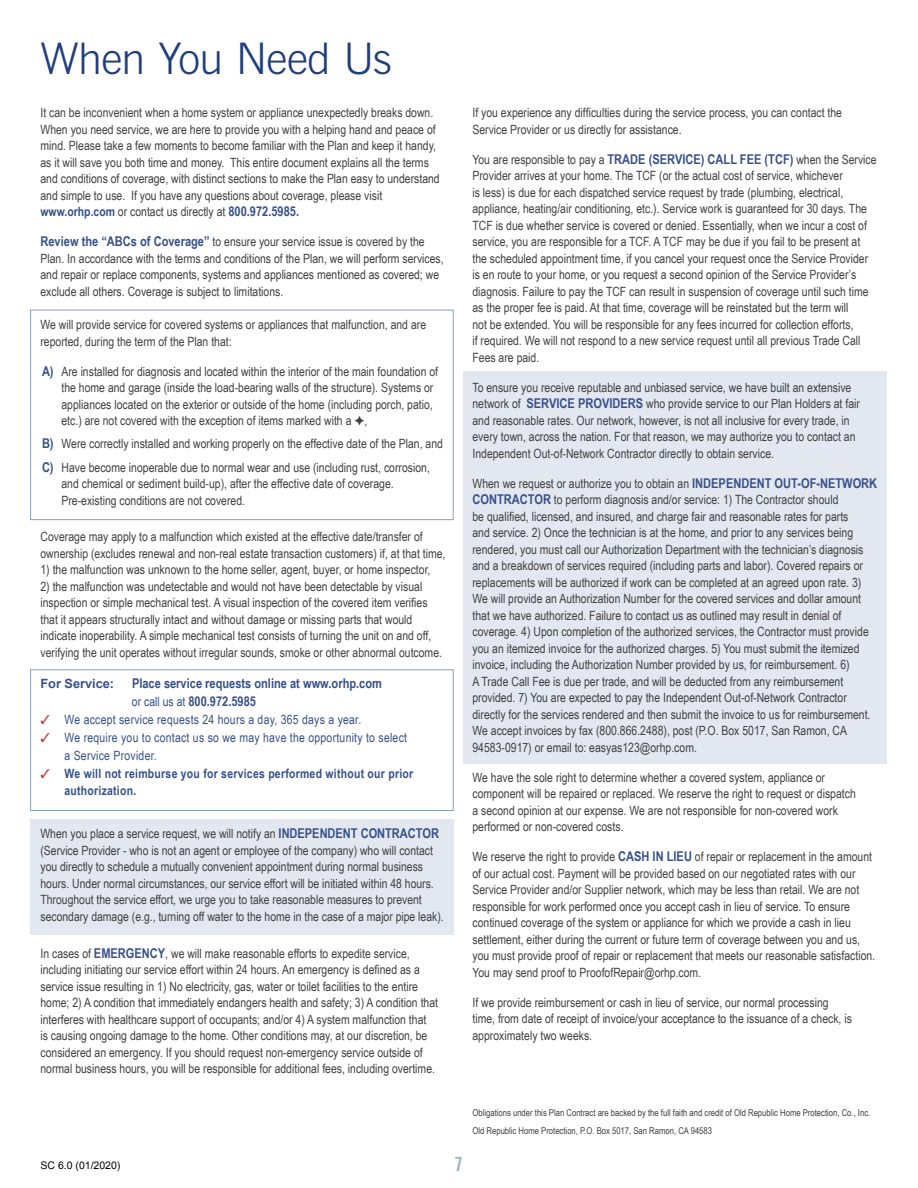
<style>
.page{position:relative;width:918px;height:1188px;background:#fff}
.page>*{position:absolute;margin:0;border:0;box-sizing:border-box;transform-origin:0 0}
.t1{font:300 43.5px "News Gothic BT";letter-spacing:-.015em;color:#1f3e7c}
.t2{font:700 condensed 19.5px "News Gothic BT";color:#a0b3d0}
.t3{font:700 13.5px/18px "Arial Narrow";color:#365189}
.t4{font:12.75px/16.5px "Arial Narrow";color:#414042}
.t5{font:12.75px/18px "Arial Narrow";letter-spacing:.02em;color:#365189}
.t6{font:700 12.75px/16.5px "Arial Narrow";letter-spacing:.02em;color:#365189}
.t7{font:700 12.75px "Arial";color:#365189}
.t8{font:10.5px "Arial";color:#000}
.t9{font:9.3px/17.2px "Arial Narrow";color:#414042}
.s1{font-weight:700;color:#365189}
.s2{font-weight:700;font-size:13.5px;color:#365189}
.s3{font-weight:400;font-size:12.75px}
.s4{color:#be3c3c}
</style>
<div class="page">
<div style="left:30px;top:820px;width:424px;height:115px;background:#e3e8f0"></div>
<div style="left:30px;top:669px;width:424px;height:142px;border:1px solid #87a0c4"></div>
<div style="left:30px;top:310px;width:424px;height:210px;border:1px solid #87a0c4"></div>
<div style="left:463px;top:372px;width:424px;height:392px;background:#e3e8f0"></div>
<h1 class="t1" style="left:40px;top:32px;width:353px">When You Need Us</h1>
<p class="t4" style="left:40px;top:104px;width:401px">It can be inconvenient when a home system or appliance unexpectedly breaks down.<br>When you need service, we are here to provide you with a helping hand and peace of mind. Please take a few moments to become familiar with the Plan and keep it handy, as it will save you both time and money. This entire document explains all the terms and conditions of coverage, with distinct sections to make the Plan easy to understand and simple to use. If you have any questions about coverage, please visit <span class="s1">www.orhp.com</span> or contact us directly at <span class="s2">800.972.5985.</span></p>
<p class="t4" style="left:40px;top:233px;width:405px"><span class="s2">Review the “ABCs of Coverage”</span> to ensure your service issue is covered by the Plan. In accordance with the terms and conditions of the Plan, we will perform services, and repair or replace components, systems and appliances mentioned as covered; we exclude all others. Coverage is subject to limitations.</p>
<p class="t4" style="left:40px;top:316px;width:387px">We will provide service for covered systems or appliances that malfunction, and are reported, during the term of the Plan that:</p>
<p class="t4" style="left:62px;top:362px;width:378px;text-indent:-20px"><span class="s2">A)</span> Are installed for diagnosis and located within the interior of the main foundation of the home and garage (inside the load-bearing walls of the structure). Systems or appliances located on the exterior or outside of the home (including porch, patio, etc.) are not covered with the exception of items marked with a ,</p>
<p class="t4" style="left:42px;top:432px;width:403px;line-height:23.2px"><span class="s2">B)</span> Were correctly installed and working properly on the effective date of the Plan, and<br><span class="s2">C)</span> Have become inoperable due to normal wear and use (including rust, corrosion,</p>
<p class="t4" style="left:62px;top:475px;width:334px">and chemical or sediment build-up), after the effective date of coverage.<br>Pre-existing conditions are not covered.</p>
<p class="t4" style="left:41px;top:528px;width:407px">Coverage may apply to a malfunction which existed at the effective date/transfer of ownership (excludes renewal and non-real estate transaction customers) if, at that time,</p>
<p class="t4" style="left:41px;top:561px;width:392px">1) the malfunction was unknown to the home seller, agent, buyer, or home inspector,</p>
<p class="t4" style="left:41px;top:578px;width:403px">2) the malfunction was undetectable and would not have been detectable by visual inspection or simple mechanical test. A visual inspection of the covered item verifies that it appears structurally intact and without damage or missing parts that would indicate inoperability. A simple mechanical test consists of turning the unit on and off, verifying the unit operates without irregular sounds, smoke or other abnormal outcome.</p>
<p class="t7" style="left:41px;top:675px;width:75px">For Service:</p>
<p class="t3" style="left:132px;top:674px;width:252px">Place service requests online at www.orhp.com <span class="s3">or call us at</span> 800.972.5985</p>
<p class="t5" style="left:40px;top:710px;width:322px"><span class="s4">✓</span> We accept service requests 24 hours a day, 365 days a year.</p>
<p class="t5" style="left:64px;top:728px;width:344px;text-indent:-24px"><span class="s4">✓</span> We require you to contact us so we may have the opportunity to select a Service Provider.</p>
<p class="t6" style="left:64px;top:765px;width:350px;text-indent:-24px"><span class="s4">✓</span> We will not reimburse you for services performed without our prior authorization.</p>
<p class="t4" style="left:40px;top:825px;width:405px">When you place a service request, we will notify an <span class="s2">INDEPENDENT CONTRACTOR </span>(Service Provider - who is not an agent or employee of the company) who will contact you directly to schedule a mutually convenient appointment during normal business hours. Under normal circumstances, our service effort will be initiated within 48 hours.<br>Throughout the service effort, we urge you to take reasonable measures to prevent secondary damage (e.g., turning off water to the home in the case of a major pipe leak).</p>
<p class="t4" style="left:40px;top:944px;width:399px">In cases of <span class="s2">EMERGENCY</span>, we will make reasonable efforts to expedite service, including initiating our service effort within 24 hours. An emergency is defined as a service issue resulting in 1) No electricity, gas, water or toilet facilities to the entire home; 2) A condition that immediately endangers health and safety; 3) A condition that interferes with healthcare support of occupants; and/or 4) A system malfunction that<br>is causing ongoing damage to the home. Other conditions may, at our discretion, be considered an emergency. If you should request non-emergency service outside of normal business hours, you will be responsible for additional fees, including overtime.</p>
<p class="t4" style="left:472px;top:104px;width:371px">If you experience any difficulties during the service process, you can contact the<br>Service Provider or us directly for assistance.</p>
<p class="t4" style="left:472px;top:151px;width:406px">You are responsible to pay a <span class="s2">TRADE (SERVICE) CALL FEE (TCF)</span> when the Service Provider arrives at your home. The TCF (or the actual cost of service, whichever<br>is less) is due for each dispatched service request by trade (plumbing, electrical, appliance, heating/air conditioning, etc.). Service work is guaranteed for 30 days. The TCF is due whether service is covered or denied. Essentially, when we incur a cost of service, you are responsible for a TCF. A TCF may be due if you fail to be present at the scheduled appointment time, if you cancel your request once the Service Provider is en route to your home, or you request a second opinion of the Service Provider’s diagnosis. Failure to pay the TCF can result in suspension of coverage until such time as the proper fee is paid. At that time, coverage will be reinstated but the term will<br>not be extended. You will be responsible for any fees incurred for collection efforts,<br>if required. We will not respond to a new service request until all previous Trade Call Fees are paid.</p>
<p class="t4" style="left:472px;top:379px;width:389px">To ensure you receive reputable and unbiased service, we have built an extensive network of <span class="s2">SERVICE PROVIDERS</span> who provide service to our Plan Holders at fair and reasonable rates. Our network, however, is not all inclusive for every trade, in every town, across the nation. For that reason, we may authorize you to contact an Independent Out-of-Network Contractor directly to obtain service.</p>
<p class="t4" style="left:472px;top:475px;width:406px">When we request or authorize you to obtain an <span class="s2">INDEPENDENT OUT-OF-NETWORK CONTRACTOR</span> to perform diagnosis and/or service: 1) The Contractor should<br>be qualified, licensed, and insured, and charge fair and reasonable rates for parts<br>and service. 2) Once the technician is at the home, and prior to any services being rendered, you must call our Authorization Department with the technician’s diagnosis and a breakdown of services required (including parts and labor). Covered repairs or replacements will be authorized if work can be completed at an agreed upon rate. 3)<br>We will provide an Authorization Number for the covered services and dollar amount that we have authorized. Failure to contact us as outlined may result in denial of coverage. 4) Upon completion of the authorized services, the Contractor must provide you an itemized invoice for the authorized charges. 5) You must submit the itemized invoice, including the Authorization Number provided by us, for reimbursement. 6)<br>A Trade Call Fee is due per trade, and will be deducted from any reimbursement provided. 7) You are expected to pay the Independent Out-of-Network Contractor directly for the services rendered and then submit the invoice to us for reimbursement.<br>We accept invoices by fax (800.866.2488), post (P.O. Box 5017, San Ramon, CA 94583-0917) or email to: easyas123@orhp.com.</p>
<p class="t4" style="left:472px;top:769px;width:385px">We have the sole right to determine whether a covered system, appliance or component will be repaired or replaced. We reserve the right to request or dispatch a second opinion at our expense. We are not responsible for non-covered work performed or non-covered costs.</p>
<p class="t4" style="left:472px;top:848px;width:404px">We reserve the right to provide <span class="s2">CASH IN LIEU</span> of repair or replacement in the amount of our actual cost. Payment will be provided based on our negotiated rates with our Service Provider and/or Supplier network, which may be less than retail. We are not responsible for work performed once you accept cash in lieu of service. To ensure continued coverage of the system or appliance for which we provide a cash in lieu settlement, either during the current or future term of coverage between you and us, you must provide proof of repair or replacement that meets our reasonable satisfaction.<br>You may send proof to ProofofRepair@orhp.com.</p>
<p class="t4" style="left:472px;top:994px;width:381px">If we provide reimbursement or cash in lieu of service, our normal processing time, from date of receipt of invoice/your acceptance to the issuance of a check, is approximately two weeks.</p>
<p class="t8" style="left:40px;top:1158px;width:81px">SC 6.0 (01/2020)</p>
<h2 class="t2" style="left:455px;top:1152px;width:10px">7</h2>
<p class="t9" style="left:472px;top:1104px;width:399px">Obligations under this Plan Contract are backed by the full faith and credit of Old Republic Home Protection, Co., Inc.<br>Old Republic Home Protection, P.O. Box 5017, San Ramon, CA 94583</p>
</div>
